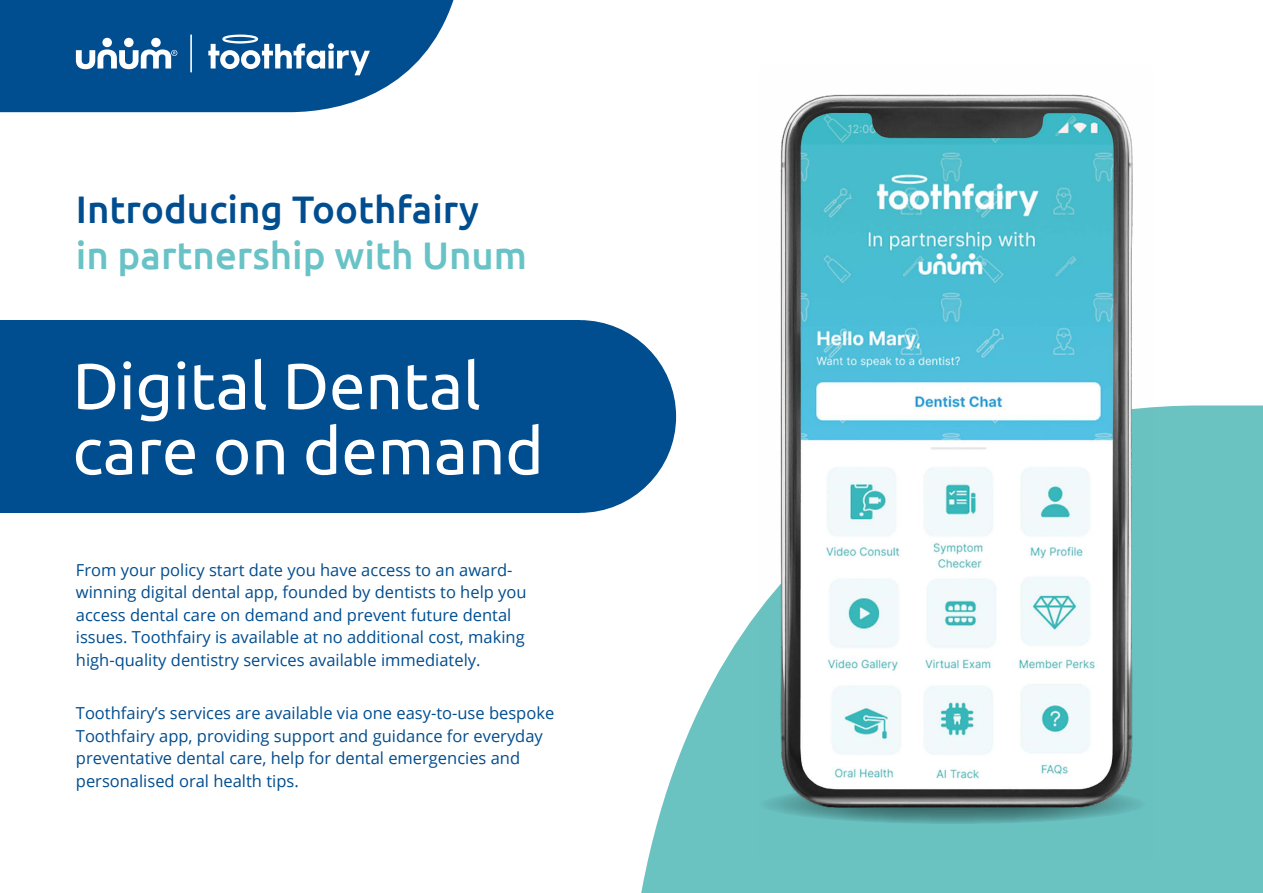
<style>
.page{position:relative;width:1263px;height:893px;background:#fff}
.page>*{position:absolute;margin:0;border:0;box-sizing:border-box;transform-origin:0 0}
.t1{font:65.1px/65.1px "Ubuntu";color:#fff}
.t2{font:500 38.4px "Ubuntu";color:#004d8f}
.t3{font:500 38.4px "Ubuntu";color:#69c3c6}
.t4{font:16.5px/22.5px "Open Sans";color:#004d8f}
</style>
<div class="page">
<div style="left:483px;top:320px;width:193px;height:193px;background:#004d8f;border-radius:50%"></div>
<div style="left:0;top:320px;width:580px;height:193px;background:#004d8f"></div>
<svg style="left:639px;top:405px;width:624px;height:488px;fill:#6ac2c1"></svg>
<img style="left:759px;top:94px;width:394px;height:766px">
<svg style="left:0;top:0;width:453px;height:112px;fill:#004d8f"></svg>
<svg style="left:208px;top:35px;width:162px;height:40px"></svg>
<hr style="left:190px;top:34px;width:2px;height:39px;background:#fff">
<div style="left:102px;top:38px;width:10px;height:9px;background:#fff;border-radius:50%"></div>
<div style="left:124px;top:38px;width:10px;height:9px;background:#fff;border-radius:50%"></div>
<div style="left:151px;top:38px;width:10px;height:9px;background:#fff;border-radius:50%"></div>
<svg style="left:76px;top:49px;width:101px;height:20px"></svg>
<h2 class="t2" style="left:76px;top:185px;width:405px">Introducing Toothfairy</h2>
<h2 class="t3" style="left:76px;top:231px;width:453px">in partnership with Unum</h2>
<h1 class="t1" style="left:73px;top:351px;width:473px">Digital Dental care on demand</h1>
<p class="t4" style="left:76px;top:558px;width:452px">From your policy start date you have access to an award&shy;winning digital dental app, founded by dentists to help you access dental care on demand and prevent future dental issues. Toothfairy is available at no additional cost, making high-quality dentistry services available immediately.</p>
<p class="t4" style="left:76px;top:701px;width:480px">Toothfairy’s services are available via one easy-to-use bespoke Toothfairy app, providing support and guidance for everyday preventative dental care, help for dental emergencies and personalised oral health tips.</p>
</div>
